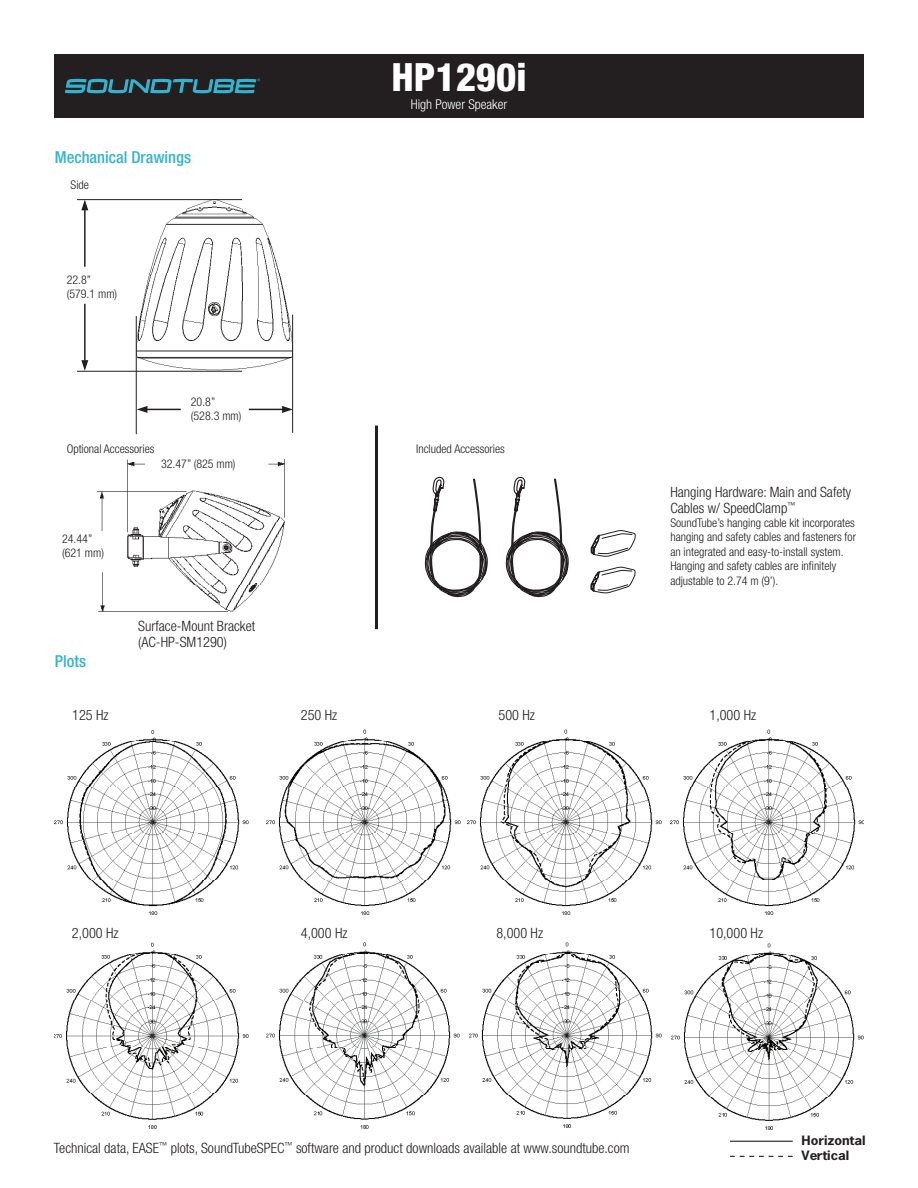
<style>
.page{position:relative;width:918px;height:1188px;background:#fff}
.page>*{position:absolute;margin:0;border:0;box-sizing:border-box;transform-origin:0 0}
.t1{font:800 condensed 39px "Helvetica Neue LT Std";color:#fff}
.t2{font:500 condensed 16.5px "Helvetica Neue LT Std";color:#35b3ce}
.t3{font:300 condensed 14.25px/15.8px "Helvetica Neue LT Std";color:#201d1e}
.t4{font:300 condensed 13.5px "Helvetica Neue LT Std";color:#fff}
.t5{font:700 12.15px/15px "News Gothic Std";color:#231f20;scale:1.11 1}
.t6{font:300 condensed 12px/14.4px "Helvetica Neue LT Std";color:#201d1e}
</style>
<div class="page">
<img style="left:54px;top:942px;width:195px;height:187px">
<img style="left:267px;top:942px;width:193px;height:187px">
<img style="left:469px;top:942px;width:193px;height:186px">
<img style="left:671px;top:943px;width:193px;height:187px">
<img style="left:55px;top:730px;width:194px;height:185px">
<img style="left:266px;top:729px;width:194px;height:186px">
<img style="left:467px;top:729px;width:194px;height:186px">
<img style="left:670px;top:729px;width:194px;height:186px">
<img style="left:97px;top:459px;width:187px;height:153px">
<div style="left:54px;top:54px;width:810px;height:64px;background:#231f20"></div>
<svg style="left:65px;top:79px;width:195px;height:14px"></svg>
<hr style="left:375px;top:426px;width:3px;height:203px;background:#231f20">
<hr style="left:730px;top:1141px;width:63px;height:1px;background:#231f20">
<svg style="left:730px;top:1156px;width:63px;height:1px"></svg>
<svg style="left:590px;top:530px;width:46px;height:64px"></svg>
<svg style="left:424px;top:476px;width:64px;height:122px"></svg>
<svg style="left:505px;top:476px;width:64px;height:122px"></svg>
<img style="left:136px;top:199px;width:156px;height:172px">
<hr style="left:84px;top:204px;width:2px;height:63px;background:#231f20">
<svg style="left:81px;top:200px;width:7px;height:10px"></svg>
<hr style="left:77px;top:199px;width:165px;height:1px;background:#231f20">
<hr style="left:77px;top:371px;width:165px;height:1px;background:#231f20">
<hr style="left:84px;top:304px;width:2px;height:63px;background:#231f20">
<svg style="left:81px;top:360px;width:7px;height:11px"></svg>
<hr style="left:136px;top:316px;width:1px;height:118px;background:#231f20">
<hr style="left:292px;top:315px;width:1px;height:118px;background:#231f20">
<hr style="left:249px;top:409px;width:40px;height:1px;background:#231f20">
<svg style="left:282px;top:406px;width:11px;height:7px"></svg>
<hr style="left:141px;top:409px;width:40px;height:1px;background:#231f20">
<svg style="left:137px;top:406px;width:10px;height:7px"></svg>
<p class="t2" style="left:55px;top:147px;width:138px">Mechanical Drawings</p>
<p class="t6" style="left:71px;top:177px;width:20px">Side</p>
<p class="t6" style="left:67px;top:272px;width:26px">22.8”</p>
<p class="t6" style="left:67px;top:287px;width:52px">(579.1 mm)</p>
<p class="t6" style="left:191px;top:394px;width:26px">20.8”</p>
<p class="t6" style="left:191px;top:409px;width:52px">(528.3 mm)</p>
<p class="t1" style="left:391px;top:53px;width:137px">HP1290i</p>
<p class="t4" style="left:411px;top:96px;width:98px">High Power Speaker</p>
<p class="t6" style="left:67px;top:442px;width:89px">Optional Accessories</p>
<p class="t6" style="left:416px;top:442px;width:90px">Included Accessories</p>
<p class="t6" style="left:62px;top:531px;width:32px">24.44”</p>
<p class="t6" style="left:62px;top:546px;width:43px">(621 mm)</p>
<p class="t2" style="left:55px;top:651px;width:33px">Plots</p>
<p class="t6" style="left:161px;top:456px;width:76px">32.47” (825 mm)</p>
<p class="t3" style="left:138px;top:618px;width:118px">Surface-Mount Bracket</p>
<p class="t3" style="left:138px;top:634px;width:90px">(AC-HP-SM1290)</p>
<p class="t3" style="left:670px;top:484px;width:182px">Hanging Hardware: Main and Safety<br>Cables w/ SpeedClamp<sup>™</sup></p>
<p class="t6" style="left:670px;top:516px;width:187px">SoundTube’s hanging cable kit incorporates hanging and safety cables and fasteners for an integrated and easy-to-install system.<br>Hanging and safety cables are infinitely adjustable to 2.74 m (9’).</p>
<p class="t3" style="left:72px;top:707px;width:38px">125 Hz</p>
<p class="t3" style="left:301px;top:707px;width:38px">250 Hz</p>
<p class="t3" style="left:499px;top:707px;width:38px">500 Hz</p>
<p class="t3" style="left:710px;top:707px;width:48px">1,000 Hz</p>
<p class="t3" style="left:72px;top:925px;width:48px">2,000 Hz</p>
<p class="t3" style="left:301px;top:925px;width:48px">4,000 Hz</p>
<p class="t3" style="left:496px;top:925px;width:48px">8,000 Hz</p>
<p class="t3" style="left:710px;top:925px;width:55px">10,000 Hz</p>
<p class="t3" style="left:54px;top:1140px;width:577px">Technical data, EASE<sup>™</sup> plots, SoundTubeSPEC<sup>™</sup> software and product downloads available at www.soundtube.com</p>
<p class="t5" style="left:802px;top:1133px;width:59px">Horizontal<br>Vertical</p>
</div>
